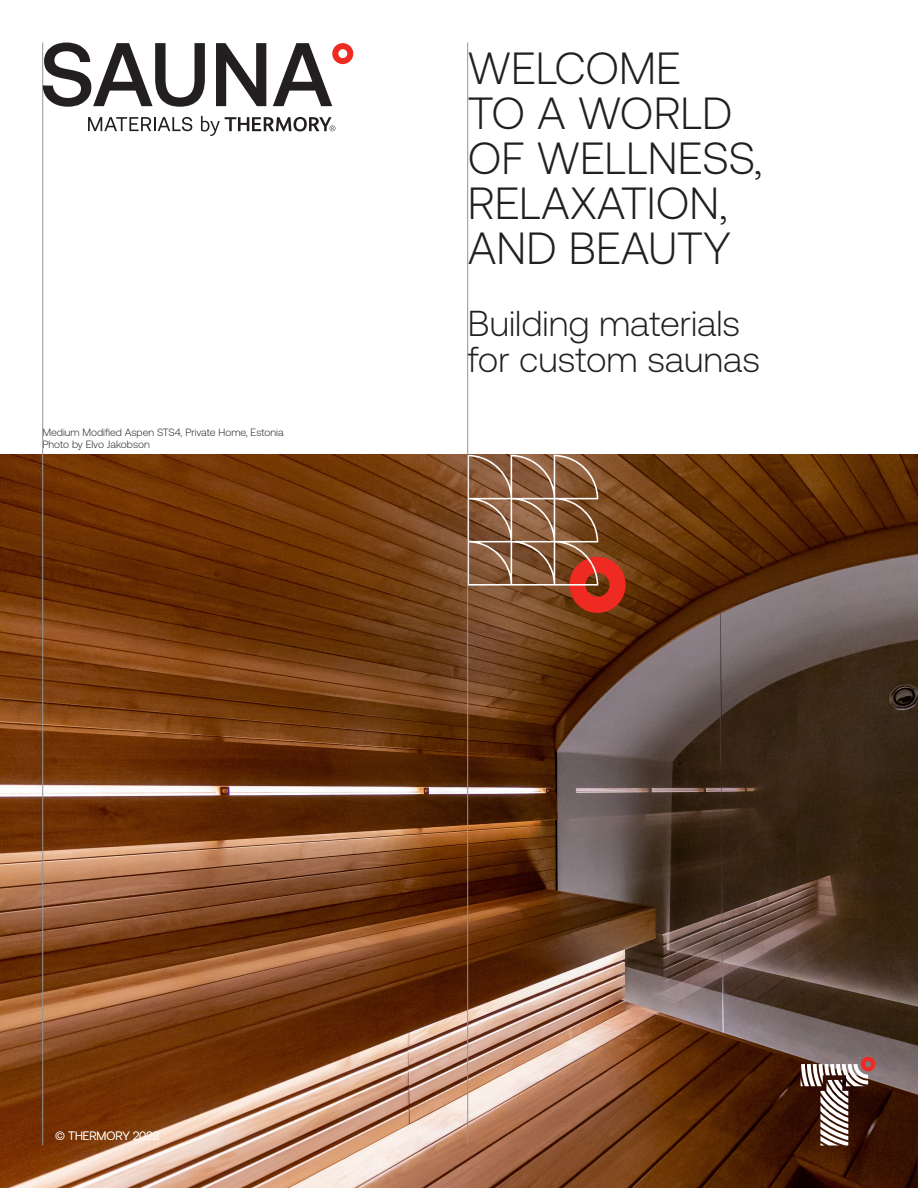
<style>
.page{position:relative;width:918px;height:1188px;background:#fff}
.page>*{position:absolute;margin:0;border:0;box-sizing:border-box;transform-origin:0 0}
.t1{font:300 45px/45px "Aeonik";color:#231f20}
.Body{font:300 36px/36px "Aeonik";color:#231f20}
.Body_10_12{font:300 12px "Aeonik";color:#fff}
.pildiallkiri{font:300 10.5px "Aeonik";color:#231f20}
</style>
<div class="page">
<img style="left:0;top:455px;width:918px;height:733px">
<svg style="left:468px;top:455px;width:158px;height:158px;background:#935c3e"></svg>
<hr style="left:42px;top:43px;width:1px;height:1102px;background:#939598">
<svg style="left:801px;top:1057px;width:74px;height:88px"></svg>
<hr style="left:467px;top:43px;width:1px;height:1102px;background:#939598">
<svg style="left:43px;top:43px;width:162px;height:64px"></svg>
<svg style="left:216px;top:43px;width:50px;height:63px"></svg>
<svg style="left:273px;top:43px;width:80px;height:63px"></svg>
<svg style="left:201px;top:116px;width:134px;height:20px"></svg>
<svg style="left:88px;top:117px;width:104px;height:14px"></svg>
<p class="pildiallkiri" style="left:43px;top:426px;width:243px">Medium Modified Aspen STS4, Private Home, Estonia</p>
<p class="pildiallkiri" style="left:43px;top:438px;width:109px">Photo by Elvo Jakobson</p>
<p class="t1" style="left:468px;top:46px;width:296px">WELCOME<br>TO A WORLD<br>OF WELLNESS,<br>RELAXATION,<br>AND BEAUTY</p>
<p class="Body" style="left:468px;top:306px;width:294px">Building materials for custom saunas</p>
<p class="Body_10_12" style="left:55px;top:1130px;width:106px">© THERMORY 2023</p>
<p class="Body_10_12" style="left:153px;top:1130px;width:8px">2</p>
</div>
